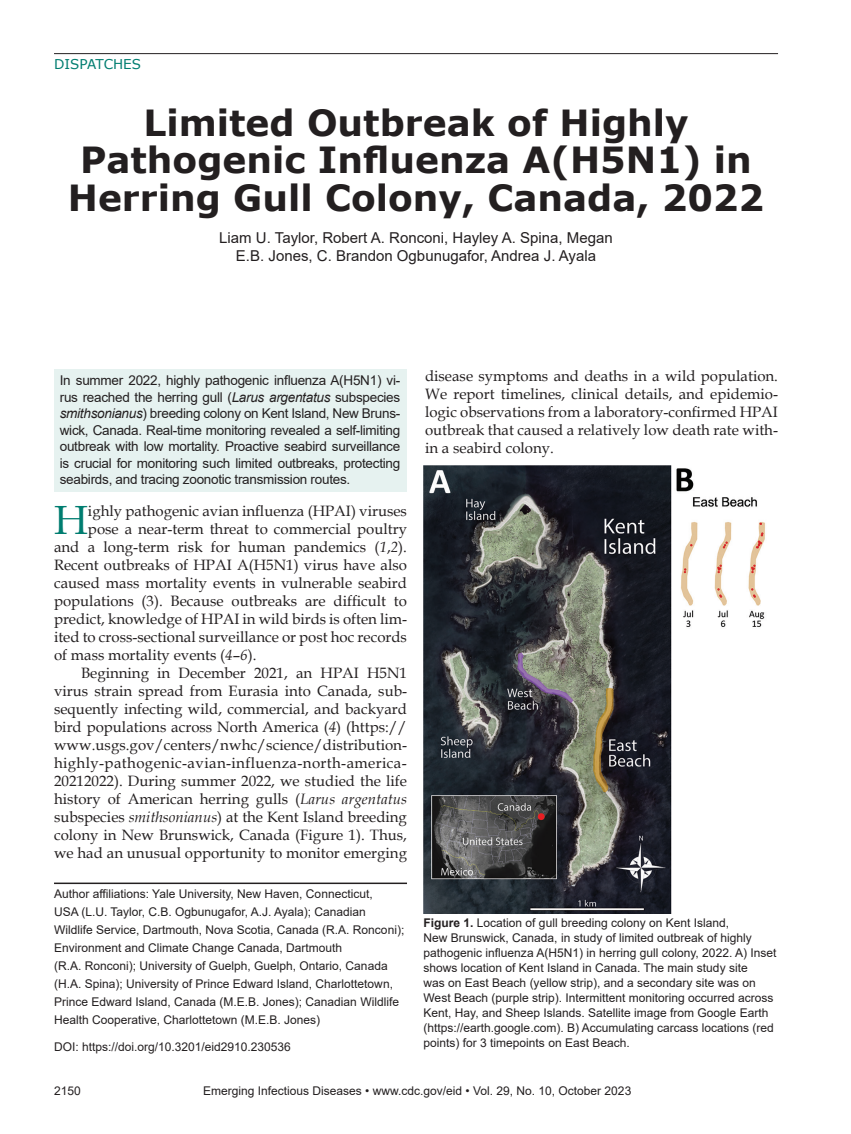
<style>
.page{position:relative;width:851px;height:1134px;background:#fff}
.page>*{position:absolute;margin:0;border:0;box-sizing:border-box;transform-origin:0 0}
.t1{font:40.8px "Book Antiqua";color:#007d70}
.t2{font:700 36px/37.5px "Verdana";color:#231f20;text-align:center}
.t3{font:15px/18px "Book Antiqua";color:#231f20;text-align:justify}
.t4{font:15px/18px "Arial";color:#231f20;text-align:center}
.t5{font:15px "Book Antiqua";letter-spacing:.025em;color:#231f20}
.t6{font:13.5px/16.5px "Arial";letter-spacing:-.02em;color:#231f20;text-align:justify}
.t7{font:13.5px "Verdana";color:#007d70}
.t8{font:12px/15px "Arial";color:#231f20}
.s1{font-style:italic}
.s2{font-weight:700}
</style>
<div class="page">
<hr style="left:54px;top:53px;width:724px;height:1px;background:#231f20">
<hr style="left:54px;top:883px;width:353px;height:1px;background:#231f20">
<div style="left:54px;top:370px;width:353px;height:122px;background:#e6f2f0"></div>
<img style="left:424px;top:465px;width:341px;height:448px">
<p class="t7" style="left:54px;top:55px;width:88px">DISPATCHES</p>
<h2 class="t2" style="left:68px;top:103px;width:697px">Limited Outbreak of Highly<br>Pathogenic Influenza A(H5N1) in<br>Herring Gull Colony, Canada, 2022</h2>
<p class="t4" style="left:219px;top:229px;width:395px">Liam U. Taylor, Robert A. Ronconi, Hayley A. Spina, Megan<br>E.B. Jones, C. Brandon Ogbunugafor, Andrea J. Ayala</p>
<p class="t6" style="left:60px;top:372px;width:342px">In summer 2022, highly pathogenic influenza A(H5N1) vi&shy;rus reached the herring gull (<span class="s1">Larus argentatus</span> subspecies <span class="s1">smithsonianus</span>) breeding colony on Kent Island, New Bruns&shy;wick, Canada. Real-time monitoring revealed a self-limiting outbreak with low mortality. Proactive seabird surveillance is crucial for monitoring such limited outbreaks, protecting seabirds, and tracing zoonotic transmission routes.</p>
<h1 class="t1" style="left:54px;top:492px;width:35px">H</h1>
<p class="t3" style="left:88px;top:502px;width:320px">ighly pathogenic avian influenza (HPAI) viruses</p>
<p class="t3" style="left:88px;top:520px;width:320px">pose a near-term threat to commercial poultry</p>
<p class="t3" style="left:54px;top:538px;width:354px">and a long-term risk for human pandemics (<span class="s1">1</span>,<span class="s1">2</span>).</p>
<p class="t3" style="left:54px;top:556px;width:354px">Recent outbreaks of HPAI A(H5N1) virus have also</p>
<p class="t3" style="left:54px;top:574px;width:354px">caused mass mortality events in vulnerable seabird</p>
<p class="t3" style="left:54px;top:592px;width:354px">populations (3). Because outbreaks are difficult to</p>
<p class="t3" style="left:54px;top:610px;width:354px">predict, knowledge of HPAI in wild birds is often lim-</p>
<p class="t3" style="left:54px;top:628px;width:354px">ited to cross-sectional surveillance or post hoc records</p>
<p class="t3" style="left:54px;top:646px;width:204px">of mass mortality events (<span class="s1">4</span>–<span class="s1">6</span>).</p>
<p class="t3" style="left:81px;top:664px;width:327px">Beginning in December 2021, an HPAI H5N1</p>
<p class="t3" style="left:54px;top:682px;width:354px">virus strain spread from Eurasia into Canada, sub-</p>
<p class="t3" style="left:54px;top:700px;width:354px">sequently infecting wild, commercial, and backyard</p>
<p class="t3" style="left:54px;top:718px;width:354px">bird populations across North America (<span class="s1">4</span>) (https://</p>
<p class="t3" style="left:54px;top:736px;width:354px">www.usgs.gov/centers/nwhc/science/distribution-</p>
<p class="t5" style="left:54px;top:753px;width:354px">highly-pathogenic-avian-influenza-north-america-</p>
<p class="t3" style="left:54px;top:772px;width:354px">20212022). During summer 2022, we studied the life</p>
<p class="t3" style="left:54px;top:790px;width:354px">history of American herring gulls (<span class="s1">Larus argentatus</span></p>
<p class="t3" style="left:54px;top:808px;width:354px">subspecies <span class="s1">smithsonianus</span>) at the Kent Island breeding</p>
<p class="t3" style="left:54px;top:826px;width:354px">colony in New Brunswick, Canada (Figure 1). Thus,</p>
<p class="t3" style="left:54px;top:844px;width:354px">we had an unusual opportunity to monitor emerging</p>
<p class="t8" style="left:54px;top:884px;width:352px;line-height:18px">Author affiliations: Yale University, New Haven, Connecticut,<br>USA (L.U. Taylor, C.B. Ogbunugafor, A.J. Ayala); Canadian Wildlife Service, Dartmouth, Nova Scotia, Canada (R.A. Ronconi); Environment and Climate Change Canada, Dartmouth<br>(R.A. Ronconi); University of Guelph, Guelph, Ontario, Canada (H.A. Spina); University of Prince Edward Island, Charlottetown, Prince Edward Island, Canada (M.E.B. Jones); Canadian Wildlife Health Cooperative, Charlottetown (M.E.B. Jones)</p>
<p class="t8" style="left:54px;top:1039px;width:238px">DOI: https://doi.org/10.3201/eid2910.230536</p>
<p class="t3" style="left:425px;top:367px;width:354px">disease symptoms and deaths in a wild population.<br>We report timelines, clinical details, and epidemio&shy;logic observations from a laboratory-confirmed HPAI outbreak that caused a relatively low death rate with&shy;in a seabird colony.</p>
<p class="t8" style="left:423px;top:915px;width:354px"><span class="s2">Figure 1.</span> Location of gull breeding colony on Kent Island,<br>New Brunswick, Canada, in study of limited outbreak of highly pathogenic influenza A(H5N1) in herring gull colony, 2022. A) Inset shows location of Kent Island in Canada. The main study site<br>was on East Beach (yellow strip), and a secondary site was on West Beach (purple strip). Intermittent monitoring occurred across Kent, Hay, and Sheep Islands. Satellite image from Google Earth (https://earth.google.com). B) Accumulating carcass locations (red points) for 3 timepoints on East Beach.</p>
<p class="t8" style="left:54px;top:1084px;width:28px">2150</p>
<p class="t8" style="left:203px;top:1084px;width:429px">Emerging Infectious Diseases • www.cdc.gov/eid • Vol. 29, No. 10, October 2023</p>
</div>
